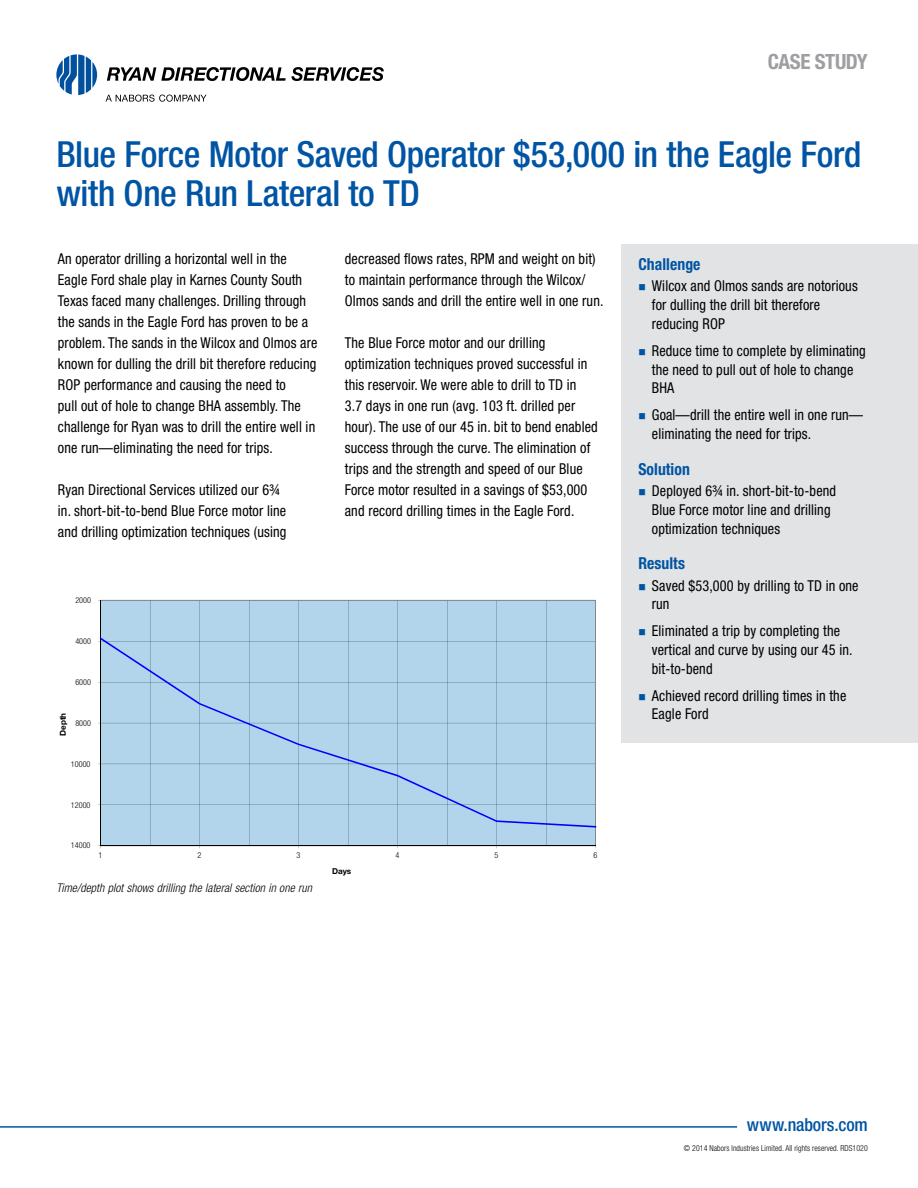
<style>
.page{position:relative;width:918px;height:1188px;background:#fff}
.page>*{position:absolute;margin:0;border:0;box-sizing:border-box;transform-origin:0 0}
.t1{font:500 condensed 36px/39px "Helvetica Neue LT Std";letter-spacing:-.01em;color:#0054a4}
.t2{font:700 condensed 21px "Helvetica Neue LT Std";letter-spacing:-.02em;color:#9d9fa2}
.t3{font:500 condensed 18px "Helvetica Neue LT Std";letter-spacing:-.005em;color:#0054a4}
.t4{font:700 condensed 16.5px "Helvetica Neue LT Std";letter-spacing:.005em;color:#0054a4;scale:.95 1}
.t5{font:condensed 15px/21px "Helvetica Neue LT Std";letter-spacing:.01em;color:#000;scale:.95 1}
.t6{font:italic 300 condensed 12px "Helvetica Neue LT Std";letter-spacing:.01em;color:#000}
.t7{font:300 condensed 8.25px "Helvetica Neue LT Std";letter-spacing:.01em;color:#000;scale:.95 1}
.t8{font:300 condensed 8.1px "Helvetica Neue LT Std";color:#000}
.t9{font:700 8.1px "Helvetica Neue LT Std";color:#000}
</style>
<div class="page">
<div style="left:621px;top:244px;width:297px;height:499px;background:#e2e3e4"></div>
<hr style="left:0;top:1126px;width:737px;height:2px;background:#0054a4">
<svg style="left:56px;top:54px;width:41px;height:41px"></svg>
<svg style="left:107px;top:67px;width:277px;height:14px"></svg>
<svg style="left:106px;top:95px;width:101px;height:7px"></svg>
<hr style="left:596px;top:600px;width:1px;height:246px;background:#000">
<div style="left:101px;top:600px;width:495px;height:246px;background:#b3d5eb"></div>
<hr style="left:100px;top:600px;width:1px;height:246px;background:#000">
<hr style="left:101px;top:846px;width:495px;height:1px;background:#000">
<div style="left:101px;top:637px;width:495px;height:191px;background:#b3d5eb"></div>
<h2 class="t2" style="left:768px;top:49px;width:102px">CASE STUDY</h2>
<h1 class="t1" style="left:56px;top:134px;width:807px">Blue Force Motor Saved Operator $53,000 in the Eagle Ford with One Run Lateral to TD</h1>
<p class="t5" style="left:58px;top:248px;width:275px">An operator drilling a horizontal well in the Eagle Ford shale play in Karnes County South Texas faced many challenges. Drilling through the sands in the Eagle Ford has proven to be a problem. The sands in the Wilcox and Olmos are known for dulling the drill bit therefore reducing ROP performance and causing the need to<br>pull out of hole to change BHA assembly. The challenge for Ryan was to drill the entire well in one run—eliminating the need for trips.</p>
<p class="t5" style="left:58px;top:479px;width:242px">Ryan Directional Services utilized our 6¾ in. short-bit-to-bend Blue Force motor line and drilling optimization techniques (using</p>
<p class="t8" style="left:75px;top:595px;width:17px">2000</p>
<p class="t8" style="left:75px;top:636px;width:17px">4000</p>
<p class="t8" style="left:75px;top:677px;width:17px">6000</p>
<p class="t8" style="left:75px;top:718px;width:17px">8000</p>
<p class="t8" style="left:71px;top:759px;width:21px">10000</p>
<p class="t8" style="left:71px;top:800px;width:21px">12000</p>
<p class="t8" style="left:71px;top:841px;width:21px">14000</p>
<p class="t9" style="left:58px;top:736px;width:25px;rotate:-90deg">Depth</p>
<p class="t5" style="left:345px;top:248px;width:274px">decreased flows rates, RPM and weight on bit) to maintain performance through the Wilcox/<br>Olmos sands and drill the entire well in one run.</p>
<p class="t5" style="left:345px;top:332px;width:268px">The Blue Force motor and our drilling optimization techniques proved successful in this reservoir. We were able to drill to TD in<br>3.7 days in one run (avg. 103 ft. drilled per hour). The use of our 45 in. bit to bend enabled success through the curve. The elimination of trips and the strength and speed of our Blue Force motor resulted in a savings of $53,000 and record drilling times in the Eagle Ford.</p>
<p class="t8" style="left:98px;top:851px;width:5px">1</p>
<p class="t8" style="left:197px;top:851px;width:5px">2</p>
<p class="t8" style="left:296px;top:851px;width:5px">3</p>
<p class="t8" style="left:395px;top:851px;width:5px">4</p>
<p class="t8" style="left:494px;top:851px;width:5px">5</p>
<p class="t8" style="left:593px;top:851px;width:5px">6</p>
<p class="t6" style="left:56px;top:881px;width:257px">Time/depth plot shows drilling the lateral section in one run</p>
<p class="t9" style="left:332px;top:866px;width:21px">Days</p>
<p class="t4" style="left:638px;top:254px;width:67px">Challenge</p>
<p class="t5" style="left:652px;top:277px;width:218px;line-height:18.8px">Wilcox and Olmos sands are notorious for dulling the drill bit therefore reducing ROP</p>
<p class="t5" style="left:652px;top:341px;width:227px;line-height:18.8px">Reduce time to complete by eliminating the need to pull out of hole to change<br>BHA</p>
<p class="t5" style="left:652px;top:405px;width:224px;line-height:18.8px">Goal—drill the entire well in one run— eliminating the need for trips.</p>
<p class="t4" style="left:638px;top:459px;width:56px">Solution</p>
<p class="t5" style="left:652px;top:481px;width:195px;line-height:18.8px">Deployed 6¾ in. short-bit-to-bend<br>Blue Force motor line and drilling optimization techniques</p>
<p class="t4" style="left:638px;top:553px;width:51px">Results</p>
<p class="t5" style="left:652px;top:576px;width:219px;line-height:18.8px">Saved $53,000 by drilling to TD in one run</p>
<p class="t5" style="left:652px;top:622px;width:213px;line-height:18.8px">Eliminated a trip by completing the vertical and curve by using our 45 in. bit-to-bend</p>
<p class="t5" style="left:652px;top:686px;width:206px;line-height:18.8px">Achieved record drilling times in the<br>Eagle Ford</p>
<p class="t3" style="left:747px;top:1114px;width:122px">www.nabors.com</p>
<p class="t7" style="left:684px;top:1143px;width:195px">© 2014 Nabors Industries Limited. All rights reserved. RDS1020</p>
</div>
